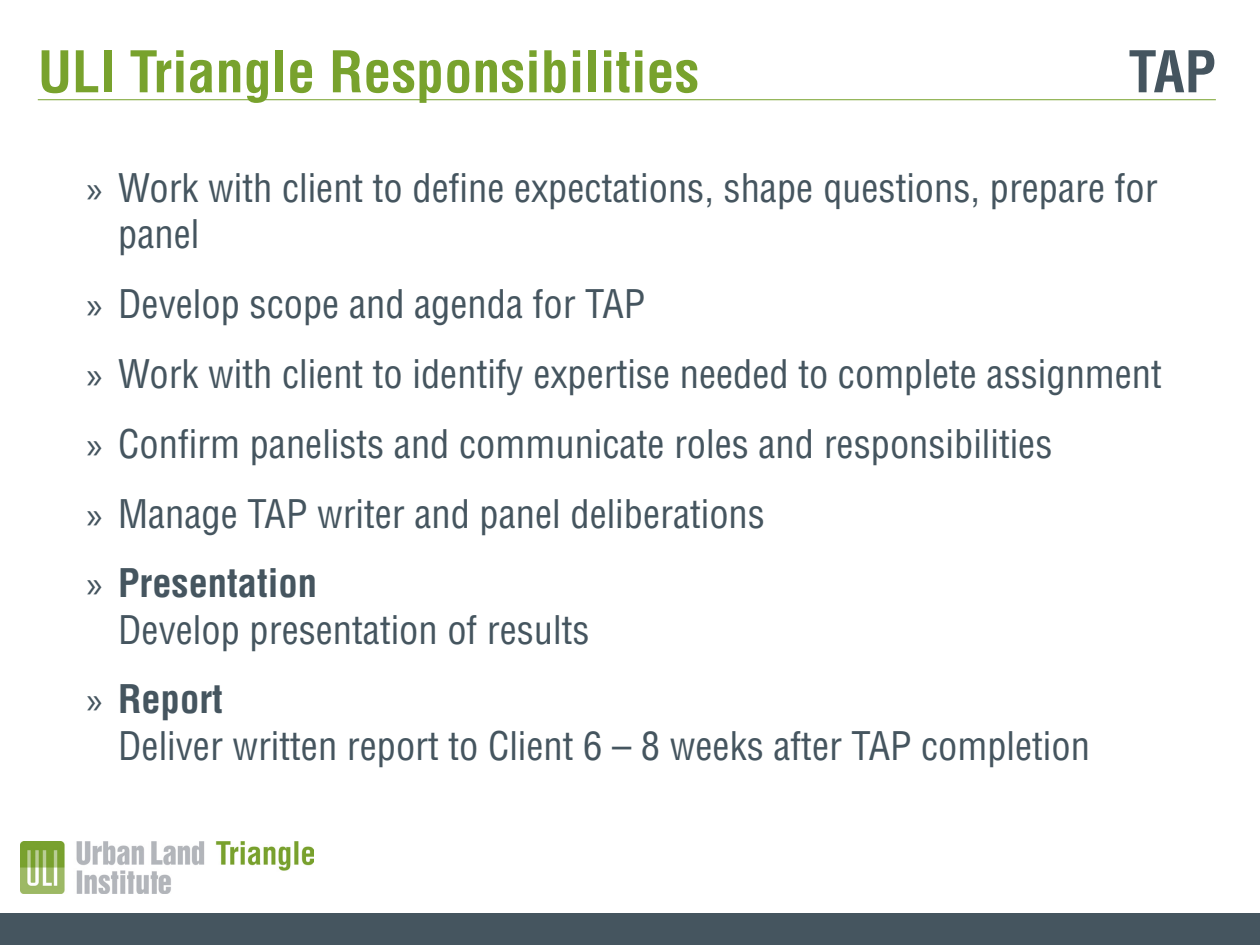
<style>
.page{position:relative;width:1260px;height:945px;background:#fff}
.page>*{position:absolute;margin:0;border:0;box-sizing:border-box;transform-origin:0 0}
.Section_Header{font:700 condensed 56.18px "Helvetica";color:#45555f}
.Section_Header-2{font:700 condensed 56px "Helvetica";color:#78a22d}
.Indented{font:condensed 38.5px/46.2px "Helvetica";color:#45555f}
.t1{font:700 condensed 38.5px "Helvetica";color:#45555f}
.s1{font-family:"Myriad Pro";font-stretch:normal}
.s2{font-family:"Myriad Pro";font-weight:400;font-stretch:normal}
</style>
<div class="page">
<hr style="left:38px;top:99px;width:1178px;height:1px;background:#78a22d">
<div style="left:0;top:914px;width:1260px;height:31px;background:#45555f"></div>
<img style="left:20px;top:841px;width:293px;height:53px">
<p class="Section_Header-2" style="left:38px;top:37px;width:663px">ULI Triangle Responsibilities</p>
<p class="Section_Header" style="left:1129px;top:37px;width:89px">TAP</p>
<p class="Indented" style="left:118px;top:165px;width:1041px;text-indent:-32px"><span class="s1">»</span> Work with client to define expectations, shape questions, prepare for panel</p>
<p class="Indented" style="left:87px;top:281px;width:560px"><span class="s1">»</span> Develop scope and agenda for TAP</p>
<p class="Indented" style="left:87px;top:351px;width:1077px"><span class="s1">»</span> Work with client to identify expertise needed to complete assignment</p>
<p class="Indented" style="left:87px;top:420px;width:967px"><span class="s1">»</span> Confirm panelists and communicate roles and responsibilities</p>
<p class="Indented" style="left:87px;top:490px;width:680px"><span class="s1">»</span> Manage TAP writer and panel deliberations</p>
<p class="t1" style="left:87px;top:559px;width:232px"><span class="s2">»</span> Presentation</p>
<p class="Indented" style="left:118px;top:606px;width:473px">Develop presentation of results</p>
<p class="t1" style="left:87px;top:675px;width:138px"><span class="s2">»</span> Report</p>
<p class="Indented" style="left:118px;top:722px;width:973px">Deliver written report to Client 6 – 8 weeks after TAP completion</p>
</div>
